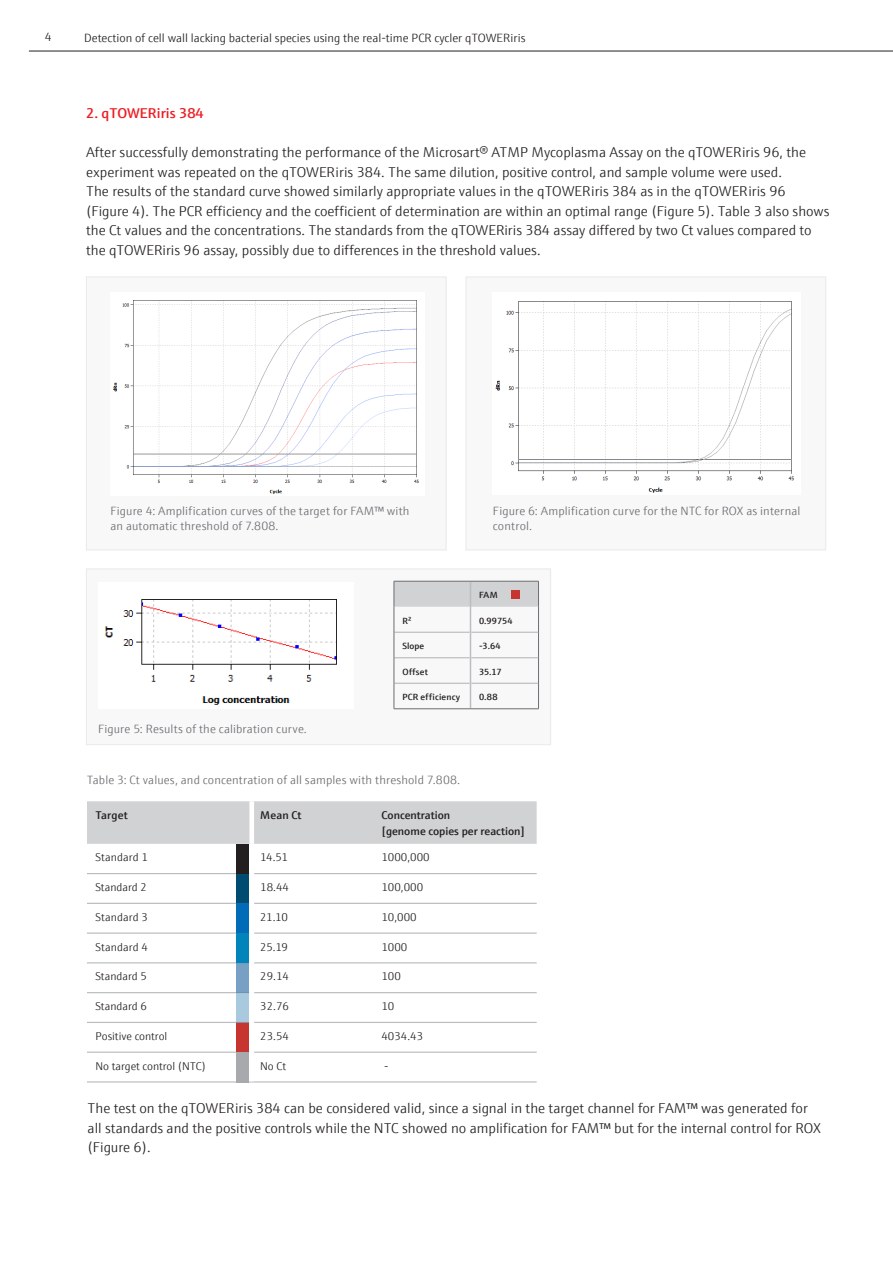
<style>
.page{position:relative;width:893px;height:1263px;background:#fff}
.page>*{position:absolute;margin:0;border:0;box-sizing:border-box;transform-origin:0 0}
.Box_Headline{font:300 14.25px/19.5px "E+H Sans";color:#231f20}
.H3_rot{font:600 14.25px "E+H Sans";color:#ee1d23}
.Legende_8_pt_grau{font:300 12px/15px "E+H Sans";letter-spacing:.01em;color:#6c6d70}
.t1{font:300 12px "E+H Sans";color:#231f20}
.Tabelle_Fliesstext_7_5pt_schwarz{font:300 11.25px "E+H Sans";color:#231f20}
.Tabelle_Subheadline_7_5pt_Demi_schwarz{font:600 11.25px "E+H Sans";color:#231f20}
.Tabelle_Fliesstext_7_5pt_schwarz-2{font:600 9px "E+H Sans";letter-spacing:.02em;color:#231f20}
.Tabelle_Subheadline_7_5pt_Demi_schwarz-2{font:600 9px "E+H Sans";color:#231f20}
</style>
<div class="page">
<hr style="left:29px;top:51px;width:864px;height:1px;background:#231f20">
<div style="left:86px;top:276px;width:361px;height:274px;background:#f8f8f9;border:1px solid #ebebed"></div>
<img style="left:113px;top:300px;width:306px;height:194px">
<div style="left:465px;top:276px;width:361px;height:274px;background:#f8f8f9;border:1px solid #ebebed"></div>
<img style="left:495px;top:301px;width:299px;height:192px">
<div style="left:86px;top:568px;width:465px;height:177px;background:#f8f8f9;border:1px solid #ebebed"></div>
<img style="left:105px;top:599px;width:232px;height:106px">
<svg style="left:394px;top:581px;width:145px;height:128px"></svg>
<div style="left:511px;top:590px;width:9px;height:9px;background:#c73531"></div>
<div style="left:87px;top:801px;width:450px;height:43px;background:#d1d2d4"></div>
<hr style="left:87px;top:873px;width:162px;height:1px;background:#bcbdc0">
<hr style="left:254px;top:873px;width:119px;height:1px;background:#bcbdc0">
<hr style="left:373px;top:873px;width:164px;height:1px;background:#bcbdc0">
<hr style="left:87px;top:903px;width:162px;height:1px;background:#bcbdc0">
<hr style="left:254px;top:903px;width:119px;height:1px;background:#bcbdc0">
<hr style="left:373px;top:903px;width:164px;height:1px;background:#bcbdc0">
<hr style="left:87px;top:962px;width:162px;height:1px;background:#bcbdc0">
<hr style="left:254px;top:962px;width:119px;height:1px;background:#bcbdc0">
<hr style="left:373px;top:962px;width:164px;height:1px;background:#bcbdc0">
<hr style="left:87px;top:992px;width:162px;height:1px;background:#bcbdc0">
<hr style="left:254px;top:992px;width:119px;height:1px;background:#bcbdc0">
<hr style="left:373px;top:992px;width:164px;height:1px;background:#bcbdc0">
<hr style="left:87px;top:1022px;width:162px;height:1px;background:#bcbdc0">
<hr style="left:254px;top:1022px;width:119px;height:1px;background:#bcbdc0">
<hr style="left:373px;top:1022px;width:164px;height:1px;background:#bcbdc0">
<hr style="left:87px;top:1051px;width:162px;height:2px;background:#bcbdc0">
<hr style="left:254px;top:1051px;width:119px;height:2px;background:#bcbdc0">
<hr style="left:373px;top:1051px;width:164px;height:2px;background:#bcbdc0">
<hr style="left:87px;top:1081px;width:165px;height:1px;background:#bcbdc0">
<hr style="left:252px;top:1081px;width:121px;height:1px;background:#bcbdc0">
<hr style="left:373px;top:1081px;width:164px;height:1px;background:#bcbdc0">
<hr style="left:87px;top:932px;width:162px;height:2px;background:#bcbdc0">
<hr style="left:254px;top:932px;width:119px;height:2px;background:#bcbdc0">
<hr style="left:373px;top:932px;width:164px;height:2px;background:#bcbdc0">
<div style="left:249px;top:801px;width:5px;height:43px;background:#fff"></div>
<div style="left:236px;top:844px;width:13px;height:30px;background:#231f20"></div>
<div style="left:236px;top:874px;width:13px;height:30px;background:#004c71"></div>
<div style="left:236px;top:903px;width:13px;height:30px;background:#006cb7"></div>
<div style="left:236px;top:933px;width:13px;height:30px;background:#0084ba"></div>
<div style="left:236px;top:1022px;width:13px;height:30px;background:#c73531"></div>
<div style="left:236px;top:1052px;width:13px;height:30px;background:#a8a9ad"></div>
<div style="left:236px;top:963px;width:13px;height:30px;background:#77a0c4"></div>
<div style="left:236px;top:993px;width:13px;height:29px;background:#a9c9de"></div>
<p class="t1" style="left:45px;top:29px;width:8px">4</p>
<p class="t1" style="left:84px;top:29px;width:443px">Detection of cell wall lacking bacterial species using the real-time PCR cycler qTOWERiris</p>
<p class="H3_rot" style="left:86px;top:103px;width:119px">2. qTOWERiris 384</p>
<p class="Box_Headline" style="left:86px;top:142px;width:721px">After successfully demonstrating the performance of the Microsart® ATMP Mycoplasma Assay on the qTOWERiris 96, the experiment was repeated on the qTOWERiris 384. The same dilution, positive control, and sample volume were used.</p>
<p class="Box_Headline" style="left:86px;top:181px;width:745px">The results of the standard curve showed similarly appropriate values in the qTOWERiris 384 as in the qTOWERiris 96 (Figure 4). The PCR efficiency and the coefficient of determination are within an optimal range (Figure 5). Table 3 also shows the Ct values and the concentrations. The standards from the qTOWERiris 384 assay differed by two Ct values compared to the qTOWERiris 96 assay, possibly due to differences in the threshold values.</p>
<p class="Legende_8_pt_grau" style="left:110px;top:502px;width:301px">Figure 4: Amplification curves of the target for FAM™ with an automatic threshold of 7.808.</p>
<p class="Legende_8_pt_grau" style="left:493px;top:502px;width:309px">Figure 6: Amplification curve for the NTC for ROX as internal control.</p>
<p class="Tabelle_Subheadline_7_5pt_Demi_schwarz-2" style="left:479px;top:588px;width:20px">FAM</p>
<p class="Legende_8_pt_grau" style="left:98px;top:720px;width:210px">Figure 5: Results of the calibration curve.</p>
<p class="Tabelle_Fliesstext_7_5pt_schwarz-2" style="left:402px;top:614px;width:11px">R²</p>
<p class="Tabelle_Fliesstext_7_5pt_schwarz-2" style="left:479px;top:614px;width:35px">0.99754</p>
<p class="Tabelle_Fliesstext_7_5pt_schwarz-2" style="left:402px;top:639px;width:23px">Slope</p>
<p class="Tabelle_Fliesstext_7_5pt_schwarz-2" style="left:479px;top:639px;width:23px">-3.64</p>
<p class="Tabelle_Fliesstext_7_5pt_schwarz-2" style="left:402px;top:665px;width:27px">Offset</p>
<p class="Tabelle_Fliesstext_7_5pt_schwarz-2" style="left:479px;top:665px;width:24px">35.17</p>
<p class="Tabelle_Fliesstext_7_5pt_schwarz-2" style="left:402px;top:690px;width:59px">PCR efficiency</p>
<p class="Tabelle_Fliesstext_7_5pt_schwarz-2" style="left:479px;top:690px;width:20px">0.88</p>
<p class="Legende_8_pt_grau" style="left:87px;top:772px;width:375px">Table 3: Ct values, and concentration of all samples with threshold 7.808.</p>
<p class="Tabelle_Subheadline_7_5pt_Demi_schwarz" style="left:95px;top:806px;width:34px">Target</p>
<p class="Tabelle_Subheadline_7_5pt_Demi_schwarz" style="left:260px;top:806px;width:43px">Mean Ct</p>
<p class="Tabelle_Subheadline_7_5pt_Demi_schwarz" style="left:381px;top:806px;width:70px">Concentration</p>
<p class="Tabelle_Subheadline_7_5pt_Demi_schwarz" style="left:381px;top:823px;width:145px">[genome copies per reaction]</p>
<p class="Tabelle_Fliesstext_7_5pt_schwarz" style="left:95px;top:849px;width:54px">Standard 1</p>
<p class="Tabelle_Fliesstext_7_5pt_schwarz" style="left:260px;top:849px;width:29px">14.51</p>
<p class="Tabelle_Fliesstext_7_5pt_schwarz" style="left:381px;top:849px;width:50px">1000,000</p>
<p class="Tabelle_Fliesstext_7_5pt_schwarz" style="left:95px;top:879px;width:53px">Standard 2</p>
<p class="Tabelle_Fliesstext_7_5pt_schwarz" style="left:260px;top:879px;width:30px">18.44</p>
<p class="Tabelle_Fliesstext_7_5pt_schwarz" style="left:381px;top:879px;width:43px">100,000</p>
<p class="Tabelle_Fliesstext_7_5pt_schwarz" style="left:95px;top:909px;width:54px">Standard 3</p>
<p class="Tabelle_Fliesstext_7_5pt_schwarz" style="left:260px;top:909px;width:29px">21.10</p>
<p class="Tabelle_Fliesstext_7_5pt_schwarz" style="left:381px;top:909px;width:37px">10,000</p>
<p class="Tabelle_Fliesstext_7_5pt_schwarz" style="left:95px;top:938px;width:54px">Standard 4</p>
<p class="Tabelle_Fliesstext_7_5pt_schwarz" style="left:260px;top:938px;width:29px">25.19</p>
<p class="Tabelle_Fliesstext_7_5pt_schwarz" style="left:381px;top:938px;width:27px">1000</p>
<p class="Tabelle_Fliesstext_7_5pt_schwarz" style="left:95px;top:968px;width:53px">Standard 5</p>
<p class="Tabelle_Fliesstext_7_5pt_schwarz" style="left:260px;top:968px;width:30px">29.14</p>
<p class="Tabelle_Fliesstext_7_5pt_schwarz" style="left:381px;top:968px;width:21px">100</p>
<p class="Tabelle_Fliesstext_7_5pt_schwarz" style="left:95px;top:998px;width:53px">Standard 6</p>
<p class="Tabelle_Fliesstext_7_5pt_schwarz" style="left:260px;top:998px;width:30px">32.76</p>
<p class="Tabelle_Fliesstext_7_5pt_schwarz" style="left:381px;top:998px;width:14px">10</p>
<p class="Tabelle_Fliesstext_7_5pt_schwarz" style="left:95px;top:1028px;width:73px">Positive control</p>
<p class="Tabelle_Fliesstext_7_5pt_schwarz" style="left:260px;top:1028px;width:30px">23.54</p>
<p class="Tabelle_Fliesstext_7_5pt_schwarz" style="left:381px;top:1028px;width:43px">4034.43</p>
<p class="Tabelle_Fliesstext_7_5pt_schwarz" style="left:95px;top:1057px;width:112px">No target control (NTC)</p>
<p class="Tabelle_Fliesstext_7_5pt_schwarz" style="left:260px;top:1057px;width:27px">No Ct</p>
<p class="Tabelle_Fliesstext_7_5pt_schwarz" style="left:384px;top:1057px;width:6px">-</p>
<p class="Box_Headline" style="left:88px;top:1097px;width:735px">The test on the qTOWERiris 384 can be considered valid, since a signal in the target channel for FAM™ was generated for all standards and the positive controls while the NTC showed no amplification for FAM™ but for the internal control for ROX (Figure 6).</p>
</div>
